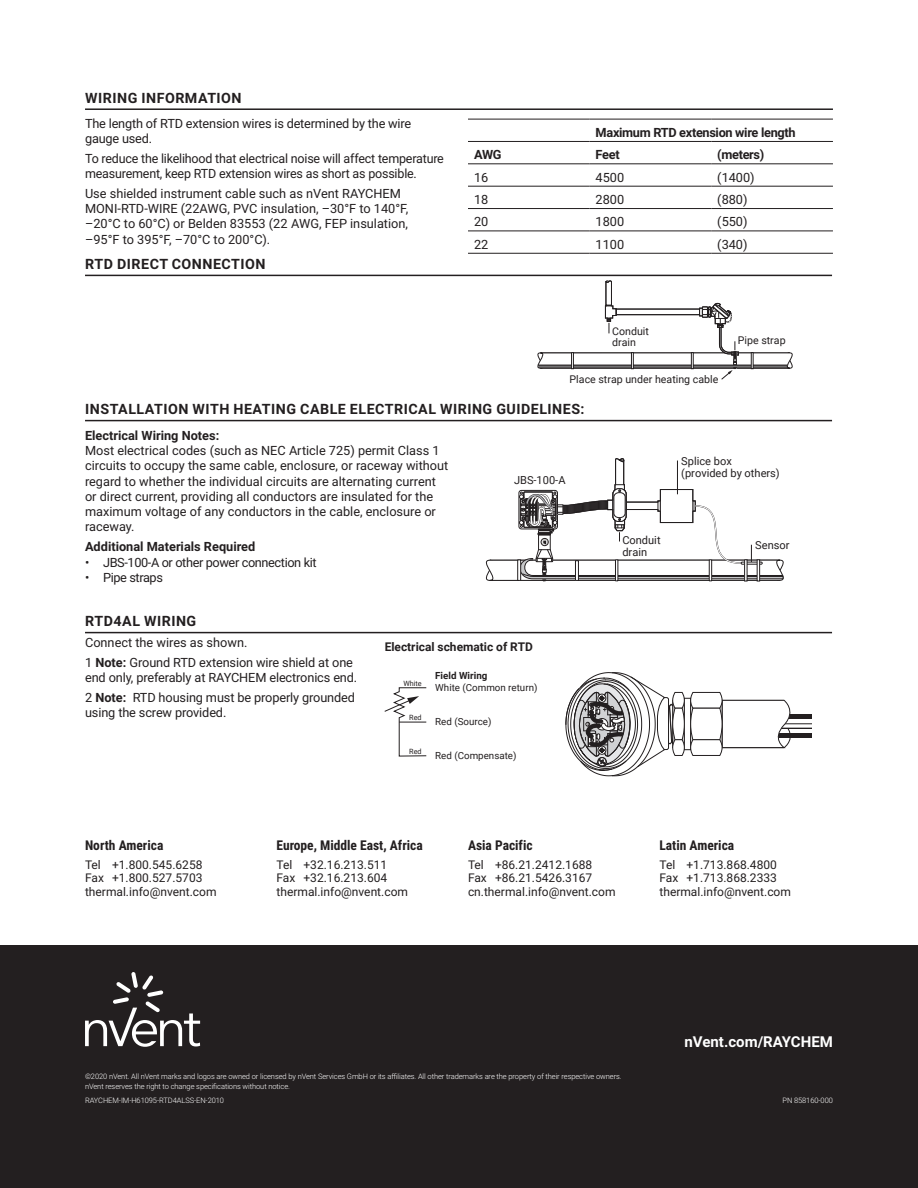
<style>
.page{position:relative;width:918px;height:1188px;background:#fff}
.page>*{position:absolute;margin:0;border:0;box-sizing:border-box;transform-origin:0 0}
.Address_block_websit{font:700 15px "Roboto";color:#fff}
.t1{font:700 14.25px "Roboto";letter-spacing:.035em;color:#231f20}
.country-name{font:700 13.5px "Roboto Condensed";color:#231f20}
.Body_text{font:12.75px/15.3px "Roboto";color:#231f20}
.t2{font:700 12.75px "Roboto";color:#231f20}
.Body_text-2{font:12.75px "Roboto";letter-spacing:-.03em;color:#231f20}
.t3{font:700 12.75px "Roboto";letter-spacing:-.025em;color:#231f20}
.Country_Phone_email{font:12px "Roboto";color:#231f20}
.t4{font:700 12px "Roboto";color:#231f20}
.t5{font:11.1px/11.9px "Roboto";color:#231f20}
.t6{font:10.65px/11.4px "Roboto";color:#231f20}
.t7{font:9.75px/11.7px "Roboto";color:#231f20}
.legal_text{font:300 7.5px/10.5px "Roboto";letter-spacing:-.01em;color:#fff}
.t8{font:7.2px "Roboto";color:#231f20}
.s1{font-weight:700}
</style>
<div class="page">
<hr style="left:85px;top:108px;width:748px;height:2px;background:#231f20">
<hr style="left:468px;top:119px;width:122px;height:1px;background:#231f20">
<hr style="left:590px;top:119px;width:121px;height:1px;background:#231f20">
<hr style="left:711px;top:119px;width:122px;height:1px;background:#231f20">
<hr style="left:468px;top:141px;width:122px;height:1px;background:#231f20">
<hr style="left:590px;top:141px;width:121px;height:1px;background:#231f20">
<hr style="left:711px;top:141px;width:122px;height:1px;background:#231f20">
<hr style="left:468px;top:163px;width:122px;height:1px;background:#231f20">
<hr style="left:590px;top:163px;width:121px;height:1px;background:#231f20">
<hr style="left:711px;top:163px;width:122px;height:1px;background:#231f20">
<hr style="left:468px;top:186px;width:122px;height:1px;background:#231f20">
<hr style="left:590px;top:186px;width:121px;height:1px;background:#231f20">
<hr style="left:711px;top:186px;width:122px;height:1px;background:#231f20">
<hr style="left:468px;top:208px;width:122px;height:1px;background:#231f20">
<hr style="left:590px;top:208px;width:121px;height:1px;background:#231f20">
<hr style="left:711px;top:208px;width:122px;height:1px;background:#231f20">
<hr style="left:468px;top:231px;width:122px;height:1px;background:#231f20">
<hr style="left:590px;top:231px;width:121px;height:1px;background:#231f20">
<hr style="left:711px;top:231px;width:122px;height:1px;background:#231f20">
<hr style="left:468px;top:253px;width:122px;height:1px;background:#231f20">
<hr style="left:590px;top:253px;width:121px;height:1px;background:#231f20">
<hr style="left:711px;top:253px;width:122px;height:1px;background:#231f20">
<hr style="left:85px;top:632px;width:747px;height:1px;background:#231f20">
<svg style="left:384px;top:687px;width:43px;height:70px"></svg>
<svg style="left:566px;top:672px;width:246px;height:104px"></svg>
<hr style="left:85px;top:275px;width:747px;height:1px;background:#231f20">
<svg style="left:537px;top:280px;width:256px;height:100px"></svg>
<hr style="left:85px;top:420px;width:747px;height:1px;background:#231f20">
<svg style="left:485px;top:458px;width:299px;height:123px"></svg>
<div style="left:0;top:946px;width:918px;height:242px;background:#231f20"></div>
<svg style="left:85px;top:972px;width:115px;height:75px"></svg>
<p class="t1" style="left:85px;top:88px;width:158px">WIRING INFORMATION</p>
<p class="Body_text" style="left:85px;top:115px;width:328px">The length of RTD extension wires is determined by the wire gauge used.</p>
<p class="Body_text" style="left:85px;top:150px;width:360px">To reduce the likelihood that electrical noise will affect temperature measurement, keep RTD extension wires as short as possible.</p>
<p class="Body_text" style="left:85px;top:185px;width:325px">Use shielded instrument cable such as nVent RAYCHEM MONI-RTD-WIRE (22AWG, PVC insulation, –30°F to 140°F, –20°C to 60°C) or Belden 83553 (22 AWG, FEP insulation, –95°F to 395°F, –70°C to 200°C).</p>
<p class="t1" style="left:85px;top:254px;width:182px">RTD DIRECT CONNECTION</p>
<p class="t3" style="left:596px;top:123px;width:201px">Maximum RTD extension wire length</p>
<p class="t2" style="left:474px;top:146px;width:29px">AWG</p>
<p class="t2" style="left:596px;top:146px;width:25px">Feet</p>
<p class="t2" style="left:717px;top:146px;width:49px">(meters)</p>
<p class="Body_text" style="left:474px;top:169px;width:16px">16</p>
<p class="Body_text" style="left:596px;top:169px;width:30px">4500</p>
<p class="Body_text" style="left:717px;top:169px;width:39px">(1400)</p>
<p class="Body_text" style="left:474px;top:191px;width:16px">18</p>
<p class="Body_text" style="left:596px;top:191px;width:30px">2800</p>
<p class="Body_text" style="left:717px;top:191px;width:32px">(880)</p>
<p class="Body_text" style="left:474px;top:214px;width:16px">20</p>
<p class="Body_text" style="left:596px;top:214px;width:30px">1800</p>
<p class="Body_text" style="left:717px;top:214px;width:32px">(550)</p>
<p class="Body_text" style="left:474px;top:236px;width:16px">22</p>
<p class="Body_text" style="left:596px;top:236px;width:30px">1100</p>
<p class="Body_text" style="left:717px;top:236px;width:32px">(340)</p>
<p class="t6" style="left:612px;top:325px;width:38px">Conduit drain</p>
<p class="t6" style="left:570px;top:373px;width:150px">Place strap under heating cable</p>
<p class="t6" style="left:738px;top:334px;width:49px">Pipe strap</p>
<p class="t1" style="left:85px;top:399px;width:501px">INSTALLATION WITH HEATING CABLE ELECTRICAL WIRING GUIDELINES:</p>
<p class="t2" style="left:85px;top:426px;width:136px">Electrical Wiring Notes:</p>
<p class="Body_text" style="left:85px;top:442px;width:365px">Most electrical codes (such as NEC Article 725) permit Class 1 circuits to occupy the same cable, enclosure, or raceway without regard to whether the individual circuits are alternating current or direct current, providing all conductors are insulated for the maximum voltage of any conductors in the cable, enclosure or raceway.</p>
<p class="t2" style="left:85px;top:538px;width:172px">Additional Materials Required</p>
<p class="Body_text-2" style="left:85px;top:553px;width:233px">• JBS-100-A or other power connection kit</p>
<p class="Body_text-2" style="left:85px;top:568px;width:79px">• Pipe straps</p>
<p class="t5" style="left:514px;top:473px;width:53px">JBS-100-A</p>
<p class="t1" style="left:85px;top:611px;width:113px">RTD4AL WIRING</p>
<p class="Body_text" style="left:85px;top:634px;width:164px">Connect the wires as shown.</p>
<p class="Body_text" style="left:85px;top:654px;width:274px">1 <span class="s1">Note:</span> Ground RTD extension wire shield at one end only, preferably at RAYCHEM electronics end.</p>
<p class="Body_text" style="left:85px;top:689px;width:272px">2 <span class="s1">Note:</span> RTD housing must be properly grounded using the screw provided.</p>
<p class="t4" style="left:385px;top:638px;width:150px">Electrical schematic of RTD</p>
<p class="t8" style="left:403px;top:678px;width:20px">White</p>
<p class="t8" style="left:409px;top:712px;width:14px">Red</p>
<p class="t8" style="left:409px;top:746px;width:14px">Red</p>
<p class="t7" style="left:435px;top:670px;width:104px"><span class="s1">Field Wiring<br></span>White (Common return)</p>
<p class="t7" style="left:435px;top:715px;width:58px">Red (Source)</p>
<p class="t7" style="left:435px;top:749px;width:83px">Red (Compensate)</p>
<p class="t5" style="left:681px;top:455px;width:100px">Splice box (provided by others)</p>
<p class="t5" style="left:622px;top:534px;width:40px">Conduit drain</p>
<p class="t5" style="left:755px;top:539px;width:36px">Sensor</p>
<p class="country-name" style="left:85px;top:836px;width:80px">North America</p>
<p class="Country_Phone_email" style="left:85px;top:856px;width:119px">Tel +1.800.545.6258</p>
<p class="Country_Phone_email" style="left:85px;top:870px;width:119px">Fax +1.800.527.5703</p>
<p class="Country_Phone_email" style="left:85px;top:883px;width:133px">thermal.info@nvent.com</p>
<p class="country-name" style="left:277px;top:836px;width:148px">Europe, Middle East, Africa</p>
<p class="Country_Phone_email" style="left:277px;top:856px;width:112px">Tel +32.16.213.511</p>
<p class="Country_Phone_email" style="left:277px;top:870px;width:112px">Fax +32.16.213.604</p>
<p class="Country_Phone_email" style="left:277px;top:883px;width:133px">thermal.info@nvent.com</p>
<p class="country-name" style="left:468px;top:836px;width:66px">Asia Pacific</p>
<p class="Country_Phone_email" style="left:468px;top:856px;width:126px">Tel +86.21.2412.1688</p>
<p class="Country_Phone_email" style="left:468px;top:870px;width:126px">Fax +86.21.5426.3167</p>
<p class="Country_Phone_email" style="left:468px;top:883px;width:149px">cn.thermal.info@nvent.com</p>
<p class="country-name" style="left:659px;top:836px;width:76px">Latin America</p>
<p class="Country_Phone_email" style="left:659px;top:856px;width:119px">Tel +1.713.868.4800</p>
<p class="Country_Phone_email" style="left:659px;top:870px;width:119px">Fax +1.713.868.2333</p>
<p class="Country_Phone_email" style="left:659px;top:883px;width:133px">thermal.info@nvent.com</p>
<p class="Address_block_websit" style="left:685px;top:1031px;width:150px">nVent.com/RAYCHEM</p>
<p class="legal_text" style="left:85px;top:1071px;width:538px">©2020 nVent. All nVent marks and logos are owned or licensed by nVent Services GmbH or its affiliates. All other trademarks are the property of their respective owners. nVent reserves the right to change specifications without notice.</p>
<p class="legal_text" style="left:85px;top:1095px;width:141px">RAYCHEM-IM-H61095-RTD4ALSS-EN-2010</p>
<p class="legal_text" style="left:783px;top:1095px;width:52px">PN 858160-000</p>
</div>
